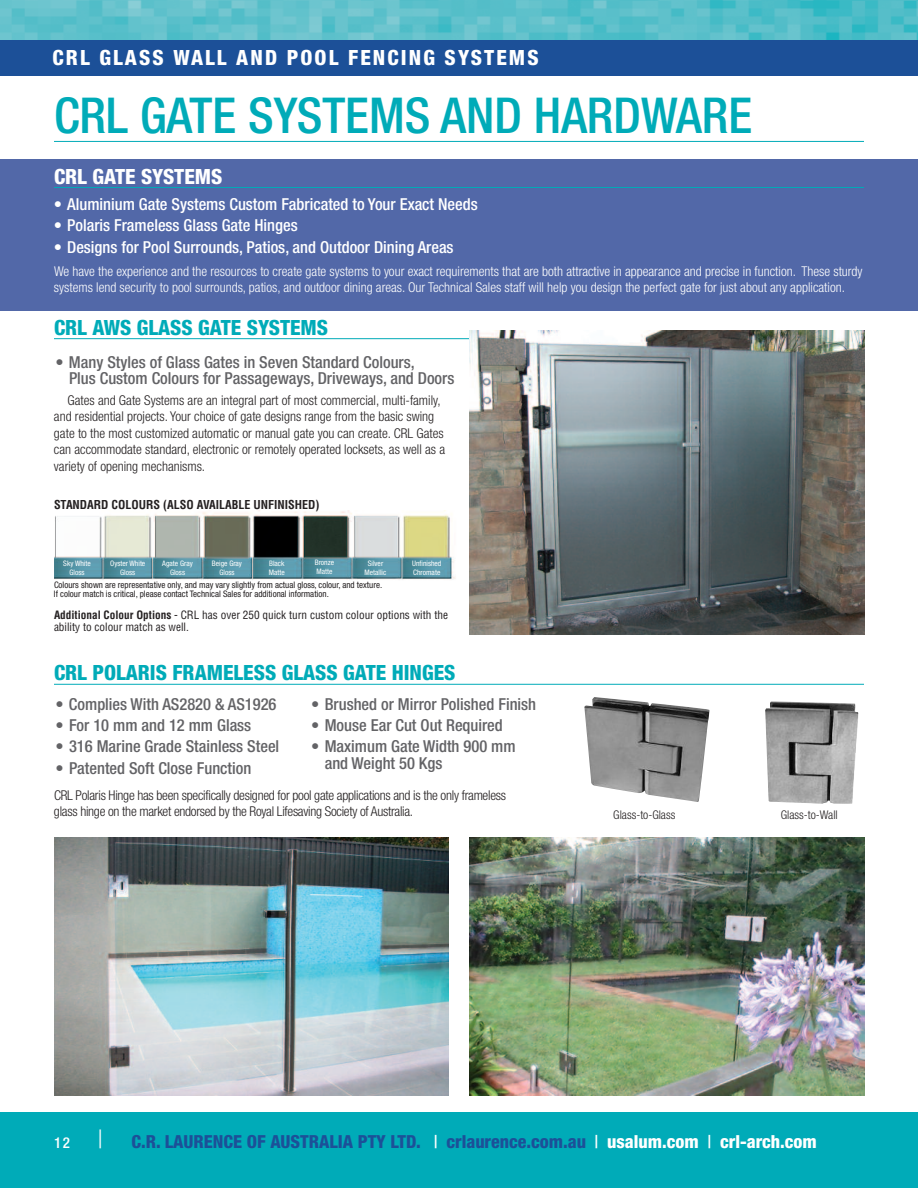
<style>
.page{position:relative;width:918px;height:1188px;background:#fff}
.page>*{position:absolute;margin:0;border:0;box-sizing:border-box;transform-origin:0 0}
.t1{font:500 condensed 49.5px "Helvetica Neue";color:#00abb8}
.t2{font:800 condensed 21px "Helvetica Neue";color:#00abb8}
.t3{font:800 condensed 21px "Helvetica Neue";letter-spacing:.1em;color:#fff}
.t4{font:800 condensed 21px "Helvetica Neue";color:#fff}
.t5{font:800 condensed 18px "Helvetica Neue";color:#1c5098}
.t6{font:500 condensed 16.5px/16.5px "Helvetica Neue";color:#636366}
.t7{font:500 condensed 16.5px "Helvetica Neue";color:#fff}
.t8{font:300 condensed 13.5px/16.5px "Helvetica Neue";color:#231f20}
.t9{font:300 condensed 13.5px/16.5px "Helvetica Neue";color:#fff}
.t10{font:300 condensed 13.5px/16.5px "Helvetica Neue";letter-spacing:-.02em;color:#231f20}
.t11{font:700 condensed 12px "Helvetica";color:#231f20}
.t12{font:300 condensed 12px "Helvetica Neue";color:#231f20}
.t13{font:condensed 11.25px/12px "Helvetica";color:#231f20}
.t14{font:condensed 9px/8.2px "Helvetica Neue";color:#231f20}
.t15{font:condensed 7.5px/9px "Helvetica Neue";color:#fff;text-align:center}
.s1{font-weight:700}
.s2{font-weight:500;font-size:15px;color:#fff}
.s3{font-weight:300;font-size:25.5px;color:#fff}
.s4{font-weight:500;color:#fff}
.s5{color:#fff}
</style>
<div class="page">
<img style="left:0;top:0;width:918px;height:40px">
<div style="left:0;top:40px;width:918px;height:36px;background:#1c5098"></div>
<div style="left:0;top:1113px;width:918px;height:75px;background:#00abb8"></div>
<div style="left:0;top:159px;width:918px;height:151px;background:#5268a8"></div>
<hr style="left:54px;top:141px;width:810px;height:1px;background:#00abb8">
<hr style="left:54px;top:187px;width:810px;height:1px;background:#00abb8">
<hr style="left:54px;top:338px;width:423px;height:1px;background:#00abb8">
<hr style="left:54px;top:684px;width:810px;height:1px;background:#00abb8">
<img style="left:470px;top:331px;width:394px;height:304px">
<img style="left:470px;top:837px;width:394px;height:258px">
<img style="left:54px;top:838px;width:394px;height:257px">
<img style="left:54px;top:511px;width:402px;height:69px">
<img style="left:765px;top:701px;width:94px;height:103px">
<img style="left:584px;top:697px;width:126px;height:105px">
<h2 class="t3" style="left:53px;top:50px;width:488px">CRL GLASS WALL AND POOL FENCING SYSTEMS</h2>
<h1 class="t1" style="left:54px;top:97px;width:700px">CRL GATE SYSTEMS AND HARDWARE</h1>
<h2 class="t4" style="left:54px;top:169px;width:170px">CRL GATE SYSTEMS</h2>
<p class="t7" style="left:54px;top:198px;width:426px">• Aluminium Gate Systems Custom Fabricated to Your Exact Needs</p>
<p class="t7" style="left:54px;top:220px;width:246px">• Polaris Frameless Glass Gate Hinges</p>
<p class="t7" style="left:54px;top:241px;width:401px">• Designs for Pool Surrounds, Patios, and Outdoor Dining Areas</p>
<p class="t9" style="left:54px;top:264px;width:810px">We have the experience and the resources to create gate systems to your exact requirements that are both attractive in appearance and precise in function. These sturdy systems lend security to pool surrounds, patios, and outdoor dining areas. Our Technical Sales staff will help you design the perfect gate for just about any application.</p>
<h2 class="t2" style="left:54px;top:320px;width:276px">CRL AWS GLASS GATE SYSTEMS</h2>
<p class="t6" style="left:69px;top:355px;width:387px;text-indent:-14px">• Many Styles of Glass Gates in Seven Standard Colours,<br>Plus Custom Colours for Passageways, Driveways, and Doors</p>
<p class="t8" style="left:54px;top:393px;width:393px;text-indent:14px">Gates and Gate Systems are an integral part of most commercial, multi-family, and residential projects. Your choice of gate designs range from the basic swing gate to the most customized automatic or manual gate you can create. CRL Gates can accommodate standard, electronic or remotely operated locksets, as well as a variety of opening mechanisms.</p>
<p class="t11" style="left:54px;top:500px;width:267px">STANDARD COLOURS (ALSO AVAILABLE UNFINISHED)</p>
<p class="t15" style="left:63px;top:559px;width:29px">Sky White<br>Gloss</p>
<p class="t15" style="left:110px;top:559px;width:37px">Oyster White<br>Gloss</p>
<p class="t15" style="left:162px;top:559px;width:32px">Agate Gray<br>Gloss</p>
<p class="t15" style="left:212px;top:559px;width:32px">Beige Gray<br>Gloss</p>
<p class="t15" style="left:315px;top:559px;width:21px;text-align:left">Bronze<br>Matte</p>
<p class="t15" style="left:365px;top:559px;width:23px">Silver<br>Metallic</p>
<p class="t15" style="left:269px;top:559px;width:17px;text-align:left">Black<br>Matte</p>
<p class="t15" style="left:412px;top:559px;width:31px;text-align:left">Unfinished<br>Chromate</p>
<p class="t14" style="left:54px;top:582px;width:330px">Colours shown are representative only, and may vary slightly from actual gloss, colour, and texture.<br>If colour match is critical, please contact Technical Sales for additional information.</p>
<p class="t13" style="left:54px;top:610px;width:396px"><span class="s1">Additional Colour Options</span> - CRL has over 250 quick turn custom colour options with the ability to colour match as well.</p>
<h2 class="t2" style="left:54px;top:665px;width:403px">CRL POLARIS FRAMELESS GLASS GATE HINGES</h2>
<p class="t6" style="left:56px;top:697px;width:223px">• Complies With AS2820 &amp; AS1926</p>
<p class="t6" style="left:56px;top:718px;width:197px">• For 10 mm and 12 mm Glass</p>
<p class="t6" style="left:56px;top:740px;width:225px">• 316 Marine Grade Stainless Steel</p>
<p class="t6" style="left:56px;top:761px;width:197px">• Patented Soft Close Function</p>
<p class="t6" style="left:311px;top:697px;width:226px">• Brushed or Mirror Polished Finish</p>
<p class="t6" style="left:311px;top:718px;width:193px">• Mouse Ear Cut Out Required</p>
<p class="t6" style="left:325px;top:740px;width:192px;text-indent:-13px">• Maximum Gate Width 900 mm and Weight 50 Kgs</p>
<p class="t10" style="left:54px;top:788px;width:454px">CRL Polaris Hinge has been specifically designed for pool gate applications and is the only frameless glass hinge on the market endorsed by the Royal Lifesaving Society of Australia.</p>
<p class="t12" style="left:613px;top:810px;width:64px">Glass-to-Glass</p>
<p class="t12" style="left:781px;top:810px;width:59px">Glass-to-Wall</p>
<h3 class="t5" style="left:54px;top:1135px;width:764px"><span class="s2">12</span> <span class="s3">|</span> C.R. LAURENCE OF AUSTRALIA PTY LTD. <span class="s4">|</span> crlaurence.com.au <span class="s4">|</span> <span class="s5">usalum.com</span> <span class="s4">|</span> <span class="s5">crl-arch.com</span></h3>
</div>
